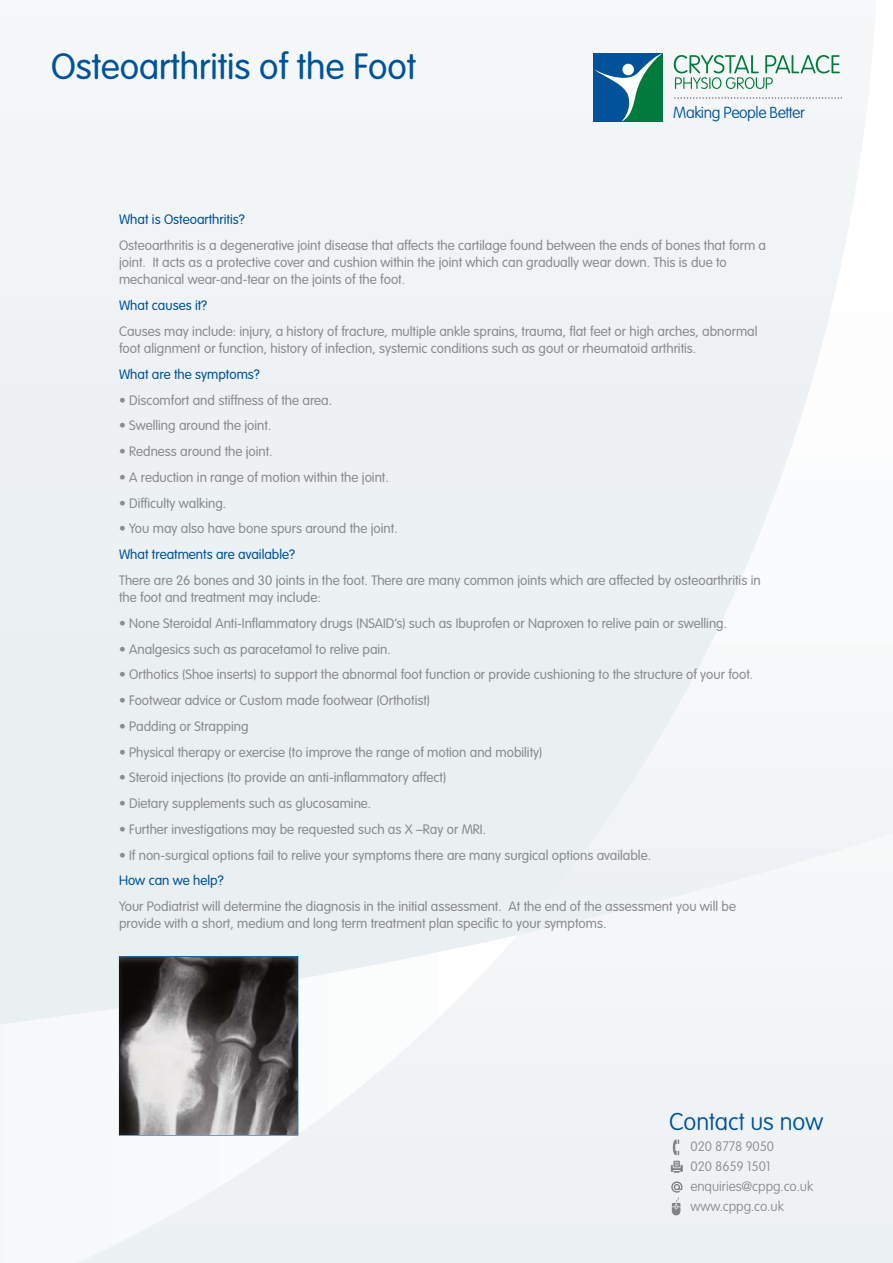
<style>
.page{position:relative;width:893px;height:1263px;background:#fff}
.page>*{position:absolute;margin:0;border:0;box-sizing:border-box;transform-origin:0 0}
.t1{font:300 36px "VAG Rounded";color:#005399}
.t2{font:100 24px "VAG Rounded";color:#005399}
.t3{font:100 15.75px "VAG Rounded";letter-spacing:-.025em;color:#005399}
.t4{font:300 13.5px/17.2px "VAG Rounded";color:#8a8c8e}
.t5{font:300 13.5px "VAG Rounded";color:#005399}
.t6{font:100 13.5px/20.2px "VAG Rounded";letter-spacing:-.005em;color:#8a8c8e}
</style>
<div class="page">
<div style="left:0;top:52px;width:870px;height:883px;background:#eef2f5"></div>
<div style="left:0;top:935px;width:55px;height:89px;background:#eaeff1"></div>
<div style="left:55px;top:666px;width:838px;height:597px;background:#eff2f4"></div>
<img style="left:120px;top:957px;width:177px;height:178px">
<svg style="left:594px;top:53px;width:69px;height:68px;background:#207686"></svg>
<div style="left:622px;top:64px;width:12px;height:11px;background:#fff;border-radius:50%"></div>
<svg style="left:674px;top:97px;width:168px;height:2px"></svg>
<svg style="left:674px;top:55px;width:166px;height:34px"></svg>
<svg style="left:673px;top:1139px;width:6px;height:16px"></svg>
<svg style="left:671px;top:1181px;width:11px;height:34px"></svg>
<svg style="left:671px;top:1161px;width:12px;height:12px"></svg>
<h1 class="t1" style="left:51px;top:51px;width:366px">Osteoarthritis of the Foot</h1>
<p class="t3" style="left:673px;top:106px;width:133px">Making People Better</p>
<p class="t5" style="left:119px;top:214px;width:127px">What is Osteoarthritis?</p>
<p class="t4" style="left:119px;top:237px;width:649px">Osteoarthritis is a degenerative joint disease that affects the cartilage found between the ends of bones that form a joint. It acts as a protective cover and cushion within the joint which can gradually wear down. This is due to mechanical wear-and-tear on the joints of the foot.</p>
<p class="t5" style="left:119px;top:300px;width:90px">What causes it?</p>
<p class="t4" style="left:119px;top:323px;width:640px">Causes may include: injury, a history of fracture, multiple ankle sprains, trauma, flat feet or high arches, abnormal foot alignment or function, history of infection, systemic conditions such as gout or rheumatoid arthritis.</p>
<p class="t5" style="left:119px;top:368px;width:142px">What are the symptoms?</p>
<p class="t4" style="left:119px;top:392px;width:215px">• Discomfort and stiffness of the area.</p>
<p class="t4" style="left:119px;top:418px;width:154px">• Swelling around the joint.</p>
<p class="t4" style="left:119px;top:444px;width:155px">• Redness around the joint.</p>
<p class="t4" style="left:119px;top:469px;width:271px">• A reduction in range of motion within the joint.</p>
<p class="t4" style="left:119px;top:495px;width:109px">• Difficulty walking.</p>
<p class="t4" style="left:119px;top:521px;width:280px">• You may also have bone spurs around the joint.</p>
<p class="t5" style="left:119px;top:549px;width:178px">What treatments are available?</p>
<p class="t4" style="left:119px;top:572px;width:643px">There are 26 bones and 30 joints in the foot. There are many common joints which are affected by osteoarthritis in the foot and treatment may include:</p>
<p class="t4" style="left:119px;top:615px;width:610px">• None Steroidal Anti-Inflammatory drugs (NSAID’s) such as Ibuprofen or Naproxen to relive pain or swelling.</p>
<p class="t4" style="left:119px;top:641px;width:273px">• Analgesics such as paracetamol to relive pain.</p>
<p class="t4" style="left:119px;top:667px;width:636px">• Orthotics (Shoe inserts) to support the abnormal foot function or provide cushioning to the structure of your foot.</p>
<p class="t4" style="left:119px;top:693px;width:313px">• Footwear advice or Custom made footwear (Orthotist)</p>
<p class="t4" style="left:119px;top:718px;width:131px">• Padding or Strapping</p>
<p class="t4" style="left:119px;top:744px;width:425px">• Physical therapy or exercise (to improve the range of motion and mobility)</p>
<p class="t4" style="left:119px;top:770px;width:329px">• Steroid injections (to provide an anti-inflammatory affect)</p>
<p class="t4" style="left:119px;top:796px;width:254px">• Dietary supplements such as glucosamine.</p>
<p class="t4" style="left:119px;top:821px;width:368px">• Further investigations may be requested such as X –Ray or MRI.</p>
<p class="t4" style="left:119px;top:847px;width:533px">• If non-surgical options fail to relive your symptoms there are many surgical options available.</p>
<p class="t5" style="left:119px;top:875px;width:106px">How can we help?</p>
<p class="t4" style="left:119px;top:899px;width:619px">Your Podiatrist will determine the diagnosis in the initial assessment. At the end of the assessment you will be provide with a short, medium and long term treatment plan specific to your symptoms.</p>
<h2 class="t2" style="left:669px;top:1112px;width:155px">Contact us now</h2>
<p class="t6" style="left:690px;top:1137px;width:124px">020 8778 9050<br>020 8659 1501 enquiries@cppg.co.uk www.cppg.co.uk</p>
</div>
